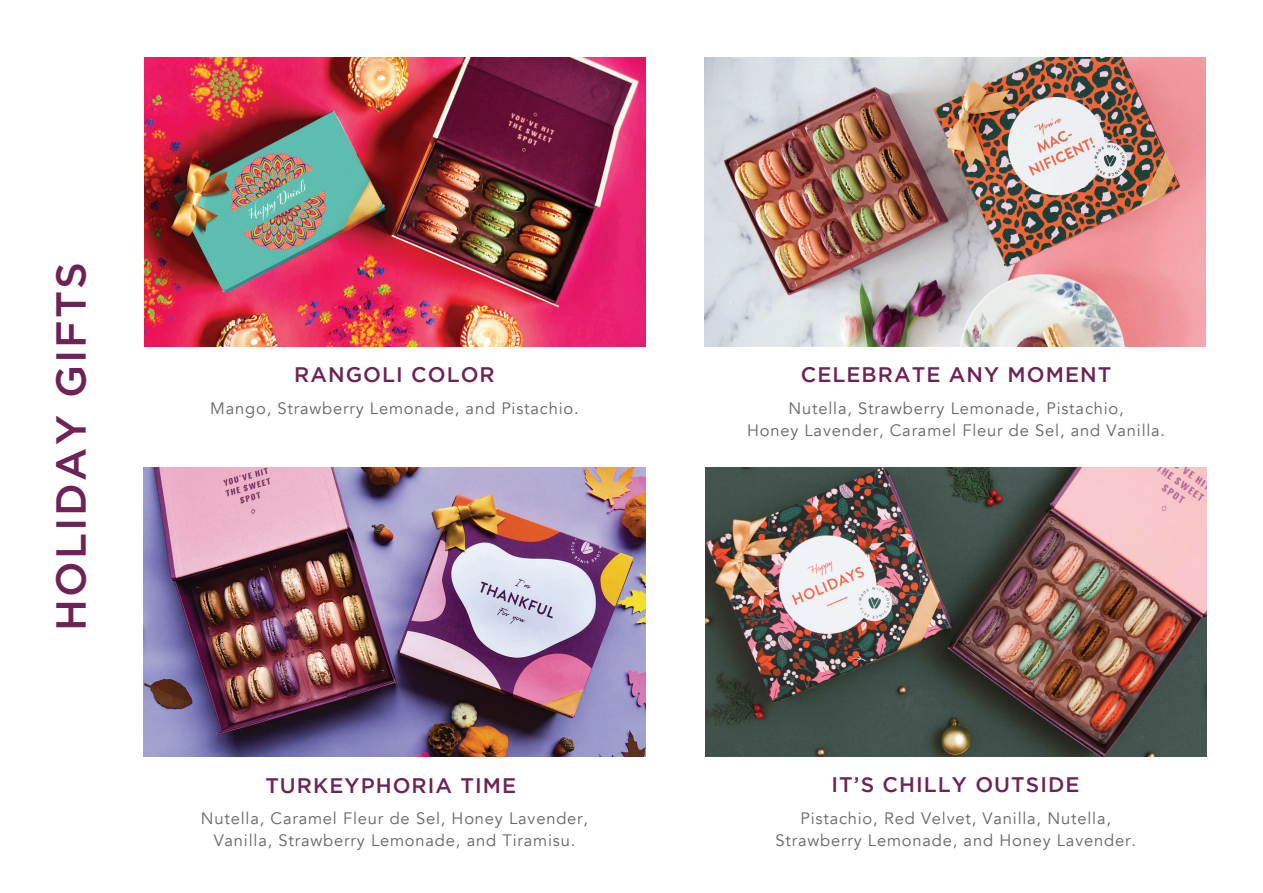
<style>
.page{position:relative;width:1263px;height:893px;background:#fff}
.page>*{position:absolute;margin:0;border:0;box-sizing:border-box;transform-origin:0 0}
.t1{font:500 42px "Gotham";letter-spacing:.05em;color:#6e2257}
.t2{font:500 21px "Gotham";letter-spacing:.05em;color:#6e2257}
.t3{font:16.5px/22.5px "Avenir";letter-spacing:.05em;color:#666;text-align:center}
</style>
<div class="page">
<img style="left:145px;top:57px;width:501px;height:290px">
<img style="left:705px;top:57px;width:501px;height:290px">
<img style="left:144px;top:467px;width:501px;height:290px">
<img style="left:706px;top:467px;width:501px;height:290px">
<h1 class="t1" style="left:44px;top:631px;width:370px;rotate:-90deg">HOLIDAY GIFTS</h1>
<p class="t2" style="left:294px;top:363px;width:202px">RANGOLI COLOR</p>
<p class="t3" style="left:210px;top:397px;width:370px">Mango, Strawberry Lemonade, and Pistachio.</p>
<p class="t2" style="left:265px;top:773px;width:252px">TURKEYPHORIA TIME</p>
<p class="t3" style="left:201px;top:807px;width:389px">Nutella, Caramel Fleur de Sel, Honey Lavender,<br>Vanilla, Strawberry Lemonade, and Tiramisu.</p>
<p class="t2" style="left:801px;top:363px;width:312px">CELEBRATE ANY MOMENT</p>
<p class="t3" style="left:747px;top:397px;width:420px">Nutella, Strawberry Lemonade, Pistachio,<br>Honey Lavender, Caramel Fleur de Sel, and Vanilla.</p>
<p class="t2" style="left:832px;top:773px;width:249px">IT’S CHILLY OUTSIDE</p>
<p class="t3" style="left:775px;top:807px;width:362px">Pistachio, Red Velvet, Vanilla, Nutella,<br>Strawberry Lemonade, and Honey Lavender.</p>
</div>
